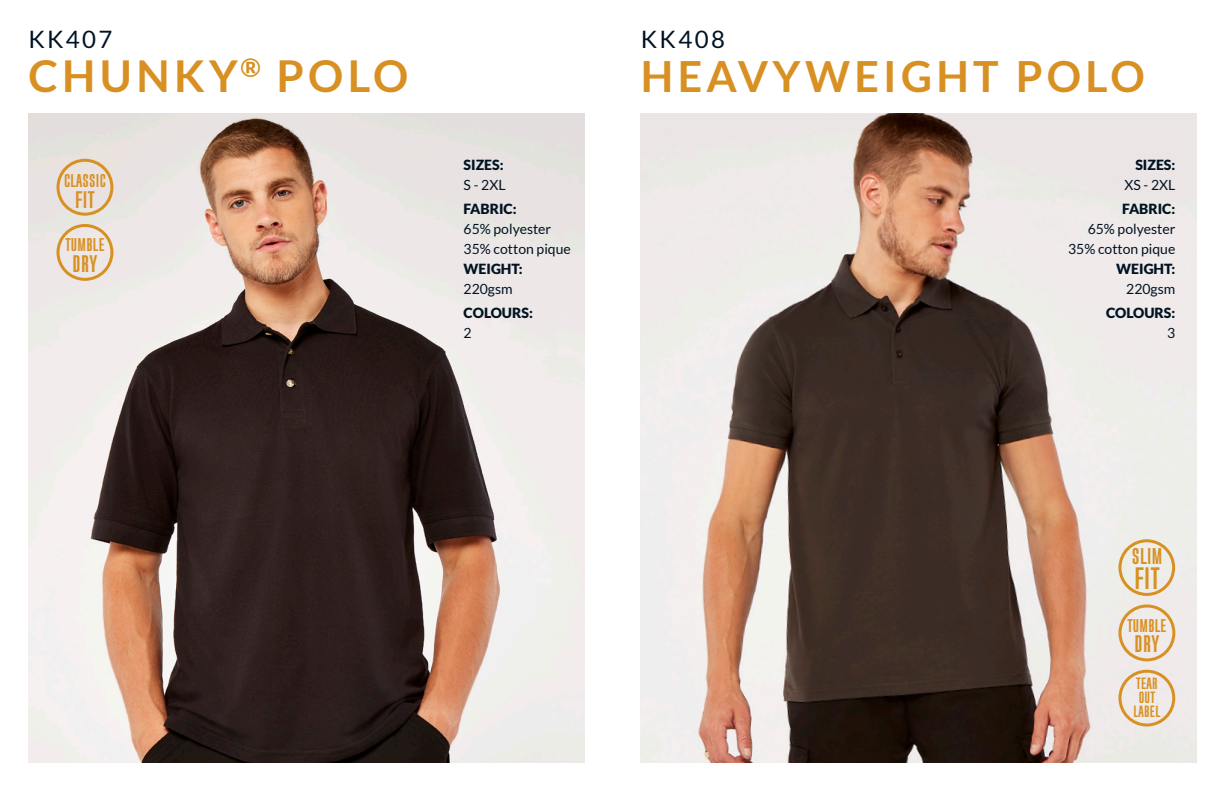
<style>
.page{position:relative;width:1225px;height:791px;background:#fff}
.page>*{position:absolute;margin:0;border:0;box-sizing:border-box;transform-origin:0 0}
.t1{font:700 44px "Lato";letter-spacing:.1em;color:#d89022}
.t2{font:700 43px "Lato";letter-spacing:.1em;color:#d89022}
.t3{font:500 31.4px "Ticketbook";color:#d89022}
.t4{font:500 24.3px "Ticketbook";letter-spacing:.015em;color:#d89022}
.t5{font:24px "Lato";letter-spacing:.1em;color:#001322}
.t6{font:500 23px "Ticketbook";color:#d89022}
.t7{font:500 18.7px "Ticketbook";letter-spacing:.015em;color:#d89022}
.t8{font:500 16.5px "Ticketbook";letter-spacing:.015em;color:#d89022}
.t9{font:14px "Lato";color:#001322}
.t10{font:900 14px "Lato";color:#001322}
</style>
<div class="page">
<img style="left:641px;top:113px;width:555px;height:650px">
<img style="left:28px;top:113px;width:556px;height:650px">
<div style="left:56px;top:159px;width:57px;height:57px;border:3px solid #d89022;border-radius:50%"></div>
<div style="left:56px;top:224px;width:57px;height:57px;border:3px solid #d89022;border-radius:50%"></div>
<div style="left:1118px;top:604px;width:57px;height:57px;border:3px solid #d89022;border-radius:50%"></div>
<div style="left:1118px;top:539px;width:57px;height:57px;border:3px solid #d89022;border-radius:50%"></div>
<div style="left:1118px;top:670px;width:57px;height:56px;border:3px solid #d89022;border-radius:50%"></div>
<p class="t5" style="left:28px;top:26px;width:86px">KK407</p>
<p class="t1" style="left:28px;top:50px;width:381px">CHUNKY<sup>®</sup> POLO</p>
<p class="t7" style="left:64px;top:170px;width:43px">CLASSIC</p>
<p class="t4" style="left:75px;top:186px;width:21px">FIT</p>
<p class="t7" style="left:65px;top:234px;width:41px">TUMBLE</p>
<p class="t4" style="left:73px;top:250px;width:26px">DRY</p>
<p class="t10" style="left:463px;top:157px;width:41px">SIZES:</p>
<p class="t9" style="left:463px;top:177px;width:43px">S - 2XL</p>
<p class="t10" style="left:463px;top:201px;width:55px">FABRIC:</p>
<p class="t9" style="left:463px;top:221px;width:89px">65% polyester</p>
<p class="t9" style="left:463px;top:241px;width:109px">35% cotton pique</p>
<p class="t10" style="left:463px;top:261px;width:61px">WEIGHT:</p>
<p class="t9" style="left:463px;top:281px;width:51px">220gsm</p>
<p class="t10" style="left:463px;top:305px;width:71px">COLOURS:</p>
<p class="t9" style="left:463px;top:325px;width:10px">2</p>
<p class="t5" style="left:641px;top:26px;width:86px">KK408</p>
<p class="t2" style="left:641px;top:51px;width:505px">HEAVYWEIGHT POLO</p>
<p class="t10" style="left:1135px;top:157px;width:41px">SIZES:</p>
<p class="t9" style="left:1124px;top:177px;width:53px">XS - 2XL</p>
<p class="t10" style="left:1122px;top:201px;width:55px">FABRIC:</p>
<p class="t9" style="left:1087px;top:221px;width:89px">65% polyester</p>
<p class="t9" style="left:1068px;top:241px;width:109px">35% cotton pique</p>
<p class="t10" style="left:1116px;top:261px;width:61px">WEIGHT:</p>
<p class="t9" style="left:1126px;top:281px;width:51px">220gsm</p>
<p class="t10" style="left:1106px;top:305px;width:71px">COLOURS:</p>
<p class="t9" style="left:1167px;top:325px;width:10px">3</p>
<p class="t6" style="left:1131px;top:543px;width:32px">SLIM</p>
<p class="t3" style="left:1134px;top:560px;width:27px">FIT</p>
<p class="t7" style="left:1127px;top:615px;width:41px">TUMBLE</p>
<p class="t4" style="left:1134px;top:630px;width:26px">DRY</p>
<p class="t8" style="left:1136px;top:674px;width:23px">TEAR</p>
<p class="t8" style="left:1138px;top:688px;width:18px">OUT</p>
<p class="t8" style="left:1133px;top:702px;width:28px">LABEL</p>
</div>
